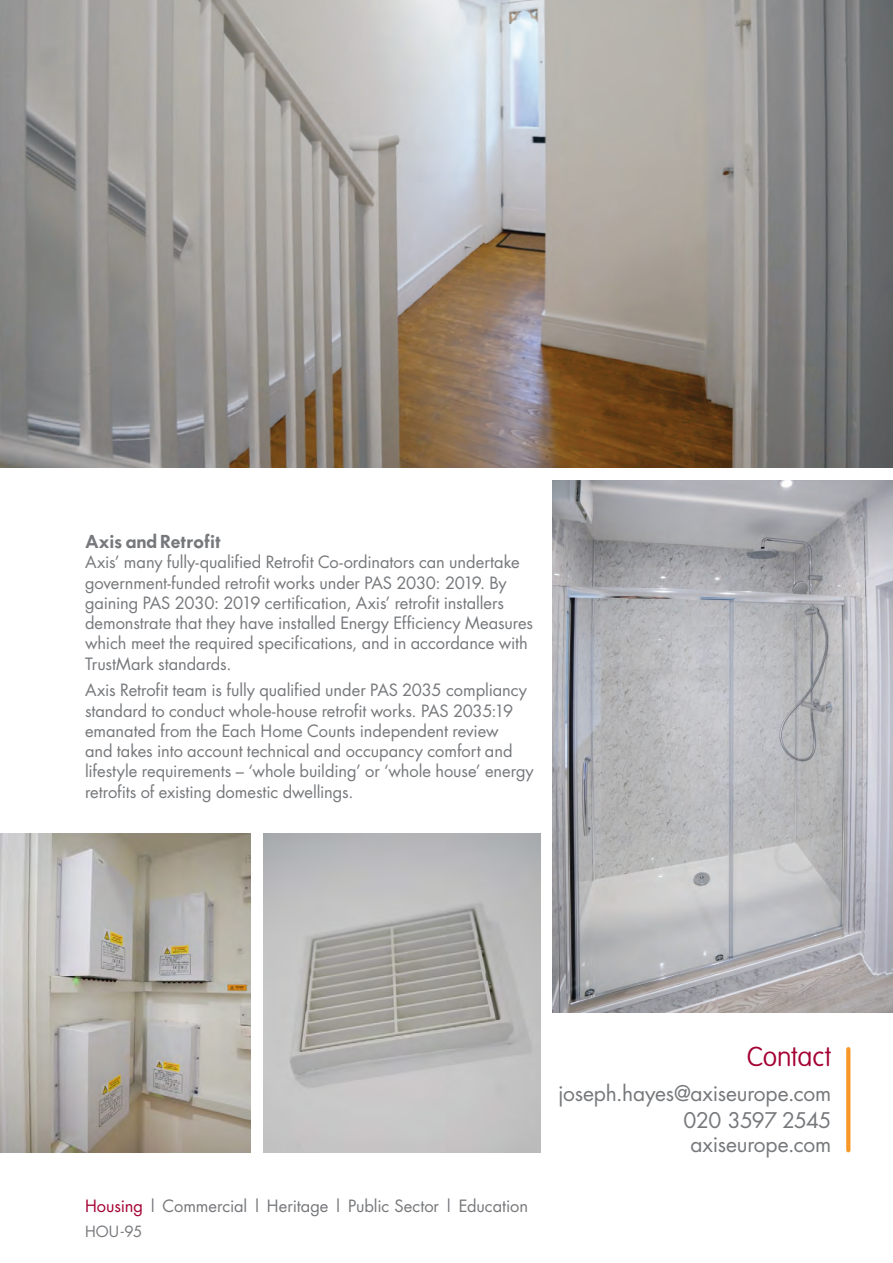
<style>
.page{position:relative;width:893px;height:1263px;background:#fff}
.page>*{position:absolute;margin:0;border:0;box-sizing:border-box;transform-origin:0 0}
.BODY_COPY{font:100 27px "VAG Rounded";color:#a40133}
.BODY_COPY-2{font:21px "Futura";letter-spacing:-.01em;color:#76787b}
.BODY_COPY-3{font:21px "Futura";letter-spacing:-.03em;color:#76787b}
.BODY_COPY-4{font:16.5px/20.2px "Futura";letter-spacing:-.005em;color:#76787b}
.BODY_COPY-5{font:600 16.5px "Futura";letter-spacing:-.03em;color:#76787b}
.BODY_COPY-6{font:15px "Futura";color:#76787b}
.s1{color:#a40133}
</style>
<div class="page">
<svg style="left:846px;top:1049px;width:4px;height:101px"></svg>
<img style="left:553px;top:480px;width:340px;height:532px">
<img style="left:0;top:0;width:893px;height:468px">
<img style="left:0;top:833px;width:251px;height:319px">
<img style="left:264px;top:833px;width:276px;height:319px">
<p class="BODY_COPY-5" style="left:85px;top:530px;width:138px">Axis and Retrofit</p>
<p class="BODY_COPY-4" style="left:85px;top:552px;width:450px">Axis’ many fully-qualified Retrofit Co-ordinators can undertake government-funded retrofit works under PAS 2030: 2019. By gaining PAS 2030: 2019 certification, Axis’ retrofit installers demonstrate that they have installed Energy Efficiency Measures which meet the required specifications, and in accordance with TrustMark standards.</p>
<p class="BODY_COPY-4" style="left:85px;top:680px;width:450px">Axis Retrofit team is fully qualified under PAS 2035 compliancy standard to conduct whole-house retrofit works. PAS 2035:19 emanated from the Each Home Counts independent review<br>and takes into account technical and occupancy comfort and lifestyle requirements – ‘whole building’ or ‘whole house’ energy retrofits of existing domestic dwellings.</p>
<p class="BODY_COPY-4" style="left:85px;top:1195px;width:445px"><span class="s1">Housing</span> | Commercial | Heritage | Public Sector | Education</p>
<p class="BODY_COPY-6" style="left:85px;top:1221px;width:59px">HOU-95</p>
<p class="BODY_COPY" style="left:747px;top:1041px;width:86px">Contact</p>
<p class="BODY_COPY-2" style="left:558px;top:1079px;width:275px">joseph.hayes@axiseurope.com</p>
<p class="BODY_COPY-3" style="left:684px;top:1106px;width:149px">020 3597 2545</p>
<p class="BODY_COPY-2" style="left:690px;top:1130px;width:142px">axiseurope.com</p>
</div>
